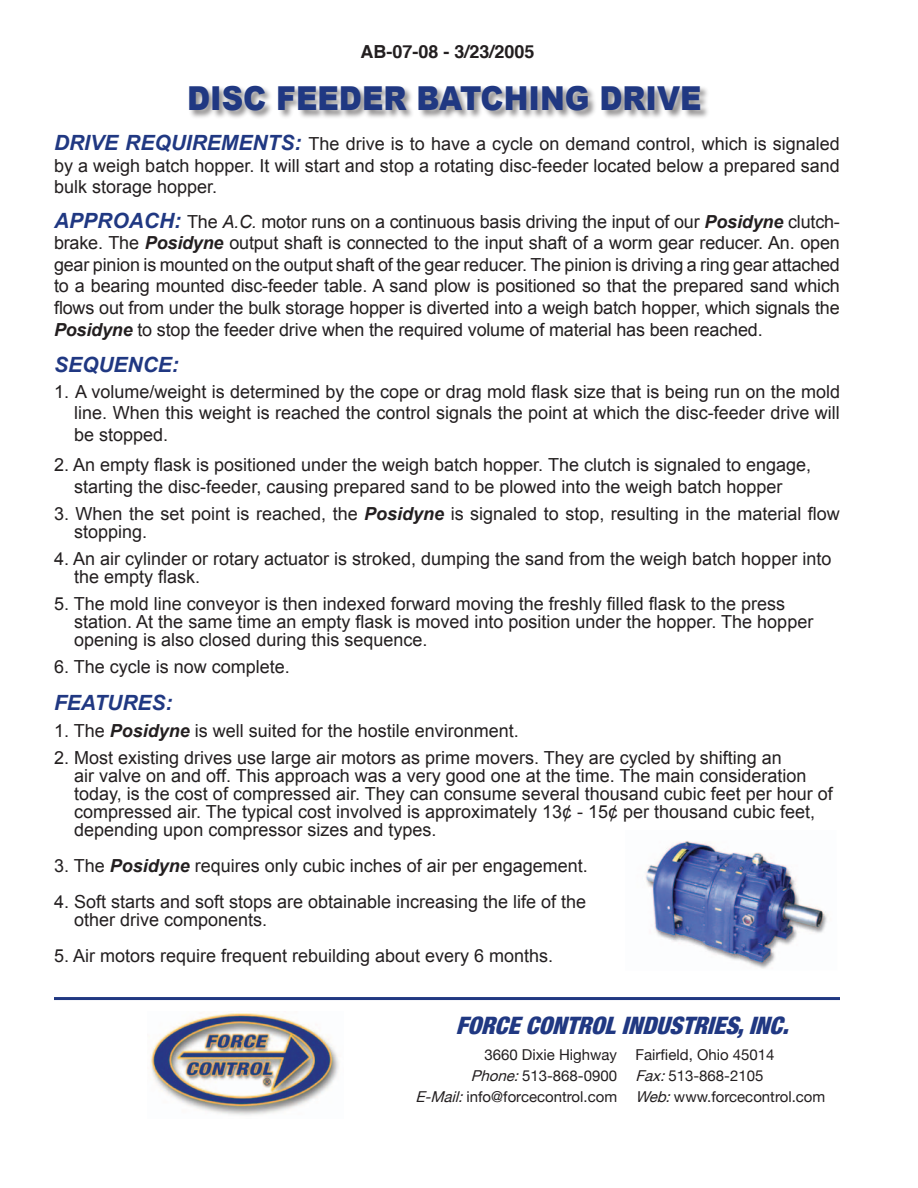
<style>
.page{position:relative;width:918px;height:1188px;background:#fff}
.page>*{position:absolute;margin:0;border:0;box-sizing:border-box;transform-origin:0 0}
.t1{font:900 33px "Arial";color:#203882;scale:.9 1}
.t2{font:italic 900 condensed 24px "Helvetica Neue";color:#203882}
.t3{font:italic 700 21px "Arial";color:#203882}
.t4{font:18px/21.6px "Arial";color:#231f20}
.t5{font:700 18px "Helvetica";color:#231f20}
.t6{font:15px/21px "Helvetica Neue";color:#231f20;text-align:right}
.s1{font-weight:700;font-style:italic;font-size:21px;color:#203882}
.s2{font-style:italic}
.s3{font-weight:700;font-style:italic}
</style>
<div class="page">
<div style="left:188px;top:85px;width:522px;height:36px;background:#231f20;opacity:.5"></div>
<img style="left:150px;top:1013px;width:189px;height:102px">
<hr style="left:54px;top:997px;width:786px;height:3px;background:#203882">
<img style="left:645px;top:841px;width:183px;height:128px">
<p class="t5" style="left:361px;top:40px;width:176px">AB-07-08 - 3/23/2005</p>
<h1 class="t1" style="left:187px;top:80px;width:573px">DISC FEEDER BATCHING DRIVE</h1>
<p class="t4" style="left:54px;top:133px;width:788px;text-align:justify"><span class="s1">DRIVE REQUIREMENTS:</span> The drive is to have a cycle on demand control, which is signaled by a weigh batch hopper. It will start and stop a rotating disc-feeder located below a prepared sand bulk storage hopper.</p>
<p class="t4" style="left:54px;top:211px;width:788px;text-align:justify"><span class="s1">APPROACH:</span> The <span class="s2">A.C.</span> motor runs on a continuous basis driving the input of our <span class="s3">Posidyne</span> clutch&shy;brake. The <span class="s3">Posidyne</span> output shaft is connected to the input shaft of a worm gear reducer. An. open gear pinion is mounted on the output shaft of the gear reducer. The pinion is driving a ring gear attached to a bearing mounted disc-feeder table. A sand plow is positioned so that the prepared sand which flows out from under the bulk storage hopper is diverted into a weigh batch hopper, which signals the <span class="s3">Posidyne</span> to stop the feeder drive when the required volume of material has been reached.</p>
<p class="t3" style="left:54px;top:353px;width:126px">SEQUENCE:</p>
<p class="t4" style="left:74px;top:380px;width:767px;text-align:justify;text-indent:-20px">1. A volume/weight is determined by the cope or drag mold flask size that is being run on the mold line. When this weight is reached the control signals the point at which the disc-feeder drive will be stopped.</p>
<p class="t4" style="left:54px;top:454px;width:759px;text-align:center">2. An empty flask is positioned under the weigh batch hopper. The clutch is signaled to engage, starting the disc-feeder, causing prepared sand to be plowed into the weigh batch hopper</p>
<p class="t4" style="left:74px;top:505px;width:767px;line-height:18px;text-indent:-20px">3. When the set point is reached, the <span class="s3">Posidyne</span> is signaled to stop, resulting in the material flow stopping.</p>
<p class="t4" style="left:74px;top:550px;width:759px;line-height:18px;text-indent:-20px">4. An air cylinder or rotary actuator is stroked, dumping the sand from the weigh batch hopper into the empty flask.</p>
<p class="t4" style="left:74px;top:595px;width:741px;line-height:18px;text-indent:-20px">5. The mold line conveyor is then indexed forward moving the freshly filled flask to the press station. At the same time an empty flask is moved into position under the hopper. The hopper opening is also closed during this sequence.</p>
<p class="t4" style="left:54px;top:656px;width:237px">6. The cycle is now complete.</p>
<p class="t3" style="left:54px;top:691px;width:120px">FEATURES:</p>
<p class="t4" style="left:54px;top:720px;width:466px">1. The <span class="s3">Posidyne</span> is well suited for the hostile environment.</p>
<p class="t4" style="left:74px;top:749px;width:760px;line-height:18px;text-indent:-20px">2. Most existing drives use large air motors as prime movers. They are cycled by shifting an<br>air valve on and off. This approach was a very good one at the time. The main consideration today, is the cost of compressed air. They can consume several thousand cubic feet per hour of compressed air. The typical cost involved is approximately 13¢ - 15¢ per thousand cubic feet, depending upon compressor sizes and types.</p>
<p class="t4" style="left:54px;top:855px;width:535px">3. The <span class="s3">Posidyne</span> requires only cubic inches of air per engagement.</p>
<p class="t4" style="left:74px;top:893px;width:514px;line-height:18px;text-indent:-20px">4. Soft starts and soft stops are obtainable increasing the life of the other drive components.</p>
<p class="t4" style="left:54px;top:945px;width:501px">5. Air motors require frequent rebuilding about every 6 months.</p>
<h2 class="t2" style="left:456px;top:1011px;width:342px">FORCECONTROLINDUSTRIES,INC.</h2>
<p class="t6" style="left:415px;top:1044px;width:203px">3660 Dixie Highway<br><span class="s2">Phone:</span>513-868-0900<br><span class="s2">E-Mail:</span>info@forcecontrol.com</p>
<p class="t6" style="left:636px;top:1044px;width:191px;text-align:left">Fairfield, Ohio 45014<br><span class="s2">Fax:</span>513-868-2105<br><span class="s2">Web:</span>www.forcecontrol.com</p>
</div>
